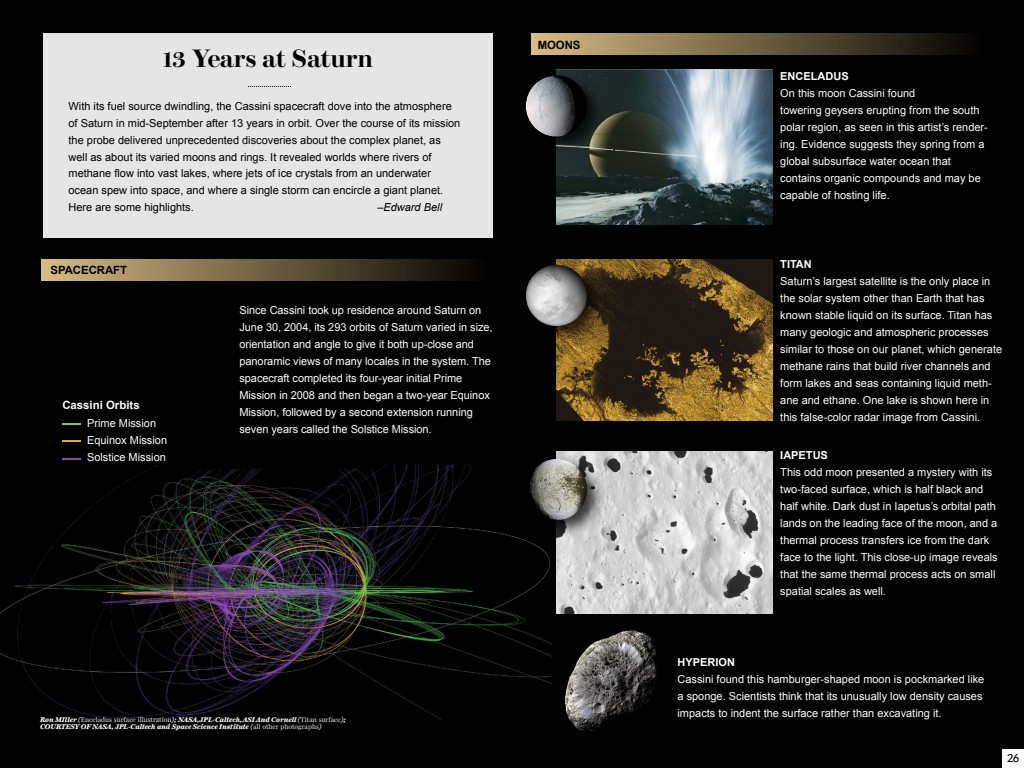
<style>
.page{position:relative;width:1024px;height:768px;background:#000}
.page>*{position:absolute;margin:0;border:0;box-sizing:border-box;transform-origin:0 0}
.t1{font:600 25.1px "Brunel Deck";color:#000}
.t2{font:700 11.4px "Arial";letter-spacing:-.005em;color:#000}
.t3{font:700 11.4px "Arial";color:#fff}
.t4{font:11px/17px "Arial";color:#fff}
.t5{font:11px/17px "Arial";color:#000}
.t6{font:700 11px "Arial";color:#fff}
.t7{font:italic 11px "Arial";color:#000}
.t8{font:11px "Apres";color:#000}
.t9{font:italic 700 7px/7.3px "Miller Daily One";color:#fff}
.s1{font-style:normal}
.s2{font-weight:400;font-style:normal}
</style>
<div class="page">
<div style="left:43px;top:33px;width:450px;height:205px;background:#e5e5e5"></div>
<img style="left:0;top:464px;width:552px;height:256px">
<img style="left:556px;top:70px;width:217px;height:154px">
<img style="left:525px;top:69px;width:85px;height:90px">
<img style="left:526px;top:75px;width:61px;height:61px">
<img style="left:556px;top:259px;width:217px;height:162px">
<img style="left:525px;top:259px;width:93px;height:96px">
<img style="left:526px;top:265px;width:61px;height:61px;border-radius:31px">
<img style="left:556px;top:451px;width:217px;height:163px">
<img style="left:513px;top:451px;width:102px;height:97px">
<img style="left:526px;top:459px;width:61px;height:61px;border-radius:31px">
<img style="left:564px;top:630px;width:93px;height:101px">
<div style="left:42px;top:260px;width:452px;height:20px;background:linear-gradient(to right,#d7bc82,#000)"></div>
<svg style="left:62px;top:423px;width:19px;height:2px"></svg>
<svg style="left:62px;top:440px;width:19px;height:2px"></svg>
<svg style="left:62px;top:458px;width:19px;height:2px"></svg>
<div style="left:532px;top:34px;width:455px;height:20px;background:linear-gradient(to right,#d7bc82,#000)"></div>
<svg style="left:248px;top:86px;width:43px;height:1px"></svg>
<div style="left:1003px;top:749px;width:21px;height:19px;background:#fff"></div>
<h1 class="t1" style="left:163px;top:44px;width:211px">13 Years at Saturn</h1>
<p class="t5" style="left:69px;top:97px;width:393px">With its fuel source dwindling, the Cassini spacecraft dove into the atmosphere of Saturn in mid-September after 13 years in orbit. Over the course of its mission the probe delivered unprecedented discoveries about the complex planet, as well as about its varied moons and rings. It revealed worlds where rivers of methane flow into vast lakes, where jets of ice crystals from an underwater ocean spew into space, and where a single storm can encircle a giant planet.<br>Here are some highlights.</p>
<p class="t7" style="left:377px;top:201px;width:66px"><span class="s1">–</span>Edward Bell</p>
<p class="t2" style="left:51px;top:263px;width:78px">SPACECRAFT</p>
<p class="t3" style="left:62px;top:398px;width:79px">Cassini Orbits</p>
<p class="t4" style="left:87px;top:415px;width:82px">Prime Mission<br>Equinox Mission<br>Solstice Mission</p>
<p class="t4" style="left:239px;top:301px;width:255px">Since Cassini took up residence around Saturn on June 30, 2004, its 293 orbits of Saturn varied in size, orientation and angle to give it both up-close and panoramic views of many locales in the system. The spacecraft completed its four-year initial Prime Mission in 2008 and then began a two-year Equinox Mission, followed by a second extension running seven years called the Solstice Mission.</p>
<p class="t2" style="left:538px;top:37px;width:44px">MOONS</p>
<p class="t9" style="left:40px;top:716px;width:307px">Ron MIller (<span class="s2">Enceladus surface illustration</span>); NASA,JPL-Caltech,ASI And Cornell (<span class="s2">Titan surface</span>);<br>COURTESY OF NASA, JPL-Caltech and Space Science Institute (<span class="s2">all other photographs</span>)</p>
<p class="t6" style="left:780px;top:69px;width:70px">ENCELADUS</p>
<p class="t4" style="left:780px;top:84px;width:209px">On this moon Cassini found<br>towering geysers erupting from the south polar region, as seen in this artist’s render&shy;ing. Evidence suggests they spring from a global subsurface water ocean that contains organic compounds and may be capable of hosting life.</p>
<p class="t6" style="left:780px;top:257px;width:33px">TITAN</p>
<p class="t4" style="left:780px;top:272px;width:223px">Saturn’s largest satellite is the only place in the solar system other than Earth that has known stable liquid on its surface. Titan has many geologic and atmospheric processes similar to those on our planet, which generate methane rains that build river channels and form lakes and seas containing liquid meth&shy;ane and ethane. One lake is shown here in this false-color radar image from Cassini.</p>
<p class="t6" style="left:780px;top:448px;width:49px">IAPETUS</p>
<p class="t4" style="left:780px;top:464px;width:219px">This odd moon presented a mystery with its two-faced surface, which is half black and half white. Dark dust in Iapetus’s orbital path lands on the leading face of the moon, and a thermal process transfers ice from the dark face to the light. This close-up image reveals that the same thermal process acts on small spatial scales as well.</p>
<p class="t6" style="left:678px;top:655px;width:59px">HYPERION</p>
<p class="t4" style="left:678px;top:671px;width:308px">Cassini found this hamburger-shaped moon is pockmarked like a sponge. Scientists think that its unusually low density causes impacts to indent the surface rather than excavating it.</p>
<p class="t8" style="left:1008px;top:752px;width:13px">26</p>
</div>
